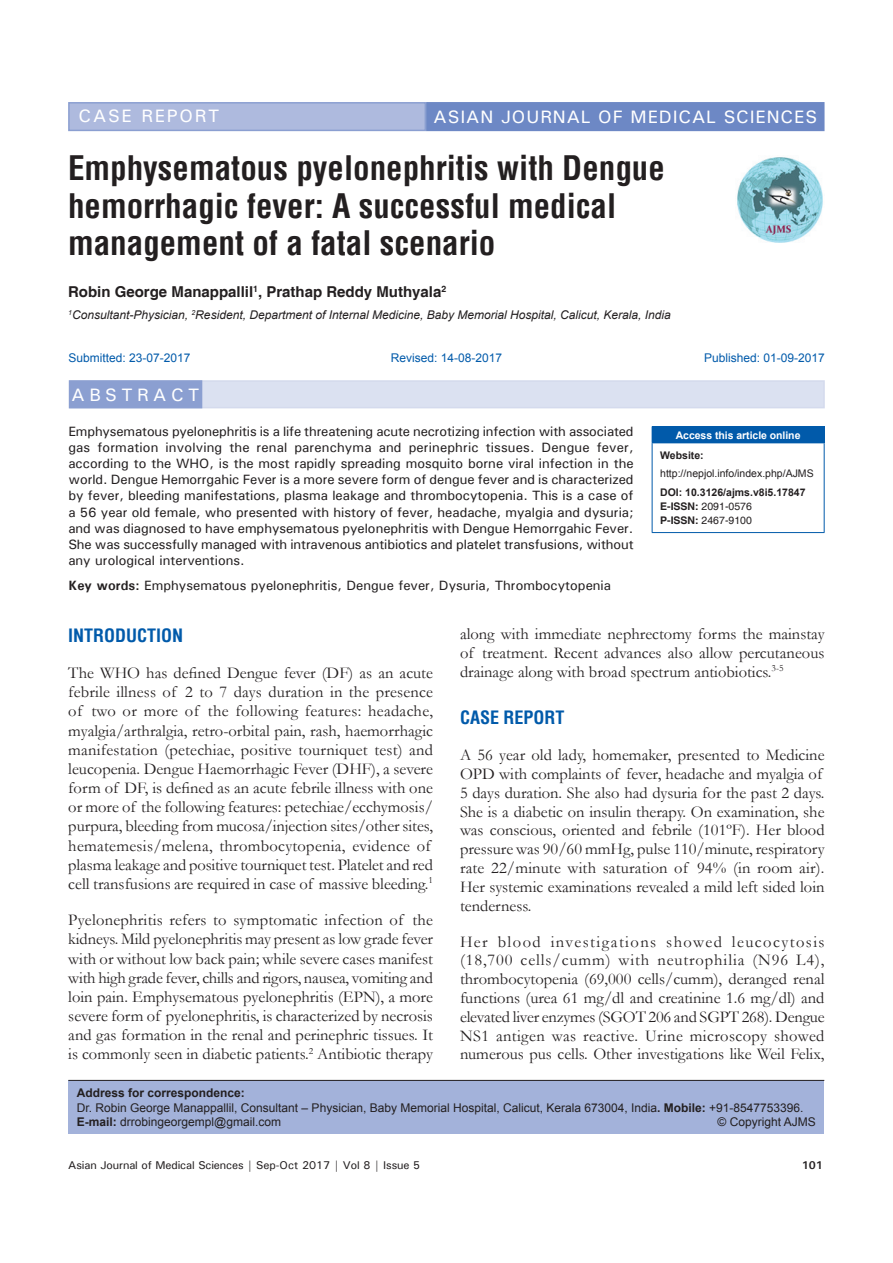
<style>
.page{position:relative;width:893px;height:1263px;background:#fff}
.page>*{position:absolute;margin:0;border:0;box-sizing:border-box;transform-origin:0 0}
.AT{font:700 condensed 33px/37.5px "Helvetica";color:#231f20}
.AH{font:500 18px "Univers";letter-spacing:.05em;color:#fff}
.t1{font:700 condensed 18px "Helvetica";color:#015aaa}
.AH-2{font:500 18px "Univers";letter-spacing:.1em;color:#fff}
.ABSH{font:500 18px "Univers";letter-spacing:.25em;color:#fff}
.TX{font:16.5px/19.2px "Garamond";color:#231f20;text-align:justify}
.AU{font:700 15px "Helvetica";color:#231f20}
.ABS{font:500 13.5px/16.2px "Univers";color:#231f20;text-align:justify}
.KWD{font:500 13.5px "Univers";color:#231f20}
.ADD{font:12px/14.4px "Arial";color:#231f20}
.AFF{font:italic 12px "Arial";color:#231f20}
.HIS_1{font:12px "Arial";color:#015aaa}
.t2{font:500 11.25px "Univers";letter-spacing:-.01em;color:#231f20}
.t3{font:700 11.25px "Univers";color:#231f20}
.t4{font:700 10.5px/14.2px "Arial";color:#231f20}
.t5{font:10.5px/18.8px "Arial";color:#231f20}
.t6{font:700 10.5px "Arial";letter-spacing:-.005em;color:#fff}
.s1{font-weight:700}
.s2{font-family:"Helvetica"}
.s3{font-family:"Helvetica";font-weight:400}
</style>
<div class="page">
<div style="left:69px;top:380px;width:756px;height:28px;background:#dbe1f1"></div>
<div style="left:70px;top:381px;width:132px;height:27px;background:#8b9fd1"></div>
<div style="left:69px;top:380px;width:133px;height:28px;border:2px solid #8b9fd1"></div>
<div style="left:652px;top:427px;width:172px;height:16px;background:#015aaa"></div>
<hr style="left:652px;top:426px;width:172px;height:1px;background:#015aaa">
<svg style="left:824px;top:427px;width:1px;height:15px"></svg>
<hr style="left:652px;top:443px;width:1px;height:89px;background:#015aaa">
<hr style="left:824px;top:443px;width:1px;height:89px;background:#015aaa">
<hr style="left:652px;top:532px;width:172px;height:1px;background:#015aaa">
<img style="left:737px;top:157px;width:86px;height:86px">
<div style="left:69px;top:103px;width:356px;height:27px;background:#aebade"></div>
<div style="left:68px;top:102px;width:358px;height:29px;border:2px solid #8b9fd1"></div>
<div style="left:427px;top:103px;width:397px;height:27px;background:#6d88c5"></div>
<div style="left:426px;top:102px;width:398px;height:29px;border:2px solid #6d88c5"></div>
<div style="left:68px;top:1081px;width:756px;height:53px;background:#a3b2da"></div>
<hr style="left:68px;top:1080px;width:756px;height:1px;background:#231f20">
<p class="AH-2" style="left:79px;top:105px;width:142px">CASE REPORT</p>
<p class="AH" style="left:434px;top:105px;width:385px">ASIAN JOURNAL OF MEDICAL SCIENCES</p>
<p class="AT" style="left:68px;top:149px;width:598px">Emphysematous pyelonephritis with Dengue hemorrhagic fever: A successful medical management of a fatal scenario</p>
<p class="AU" style="left:68px;top:282px;width:380px">Robin George Manappallil<sup>1</sup>, Prathap Reddy Muthyala<sup>2</sup></p>
<p class="AFF" style="left:68px;top:307px;width:604px"><sup>1</sup>Consultant-Physician, <sup>2</sup>Resident, Department of Internal Medicine, Baby Memorial Hospital, Calicut, Kerala, India</p>
<p class="HIS_1" style="left:68px;top:350px;width:124px">Submitted: 23-07-2017</p>
<p class="HIS_1" style="left:391px;top:350px;width:113px">Revised: 14-08-2017</p>
<p class="HIS_1" style="left:704px;top:350px;width:122px">Published: 01-09-2017</p>
<p class="ABSH" style="left:72px;top:383px;width:129px">ABSTRACT</p>
<p class="ABS" style="left:68px;top:423px;width:567px">Emphysematous pyelonephritis is a life threatening acute necrotizing infection with associated gas formation involving the renal parenchyma and perinephric tissues. Dengue fever, according to the WHO, is the most rapidly spreading mosquito borne viral infection in the world. Dengue Hemorrgahic Fever is a more severe form of dengue fever and is characterized by fever, bleeding manifestations, plasma leakage and thrombocytopenia. This is a case of a 56 year old female, who presented with history of fever, headache, myalgia and dysuria; and was diagnosed to have emphysematous pyelonephritis with Dengue Hemorrgahic Fever.<br>She was successfully managed with intravenous antibiotics and platelet transfusions, without any urological interventions.</p>
<p class="KWD" style="left:68px;top:577px;width:544px"><span class="s1">Key words:</span> Emphysematous pyelonephritis, Dengue fever, Dysuria, Thrombocytopenia</p>
<p class="t6" style="left:676px;top:427px;width:126px">Access this article online</p>
<p class="t5" style="left:660px;top:445px;width:155px"><span class="s1">Website: </span>http://nepjol.info/index.php/AJMS</p>
<p class="t4" style="left:660px;top:485px;width:147px">DOI: 10.3126/ajms.v8i5.17847<br><span class="s2">E-ISSN:</span> <span class="s3">2091-0576<br></span><span class="s2">P-ISSN:</span> <span class="s3">2467-9100</span></p>
<h1 class="t1" style="left:68px;top:623px;width:117px">INTRODUCTION</h1>
<p class="TX" style="left:68px;top:663px;width:366px;text-align:left">The WHO has defined Dengue fever (DF) as an acute febrile illness of 2 to 7 days duration in the presence of two or more of the following features: headache, myalgia/arthralgia, retro-orbital pain, rash, haemorrhagic manifestation (petechiae, positive tourniquet test) and leucopenia. Dengue Haemorrhagic Fever (DHF), a severe form of DF, is defined as an acute febrile illness with one or more of the following features: petechiae/ecchymosis/ purpura, bleeding from mucosa/injection sites/other sites, hematemesis/melena, thrombocytopenia, evidence of plasma leakage and positive tourniquet test. Platelet and red cell transfusions are required in case of massive bleeding.<sup>1</sup></p>
<p class="TX" style="left:68px;top:910px;width:366px">Pyelonephritis refers to symptomatic infection of the kidneys. Mild pyelonephritis may present as low grade fever with or without low back pain; while severe cases manifest with high grade fever, chills and rigors, nausea, vomiting and loin pain. Emphysematous pyelonephritis (EPN), a more severe form of pyelonephritis, is characterized by necrosis and gas formation in the renal and perinephric tissues. It is commonly seen in diabetic patients.<sup>2</sup> Antibiotic therapy</p>
<p class="TX" style="left:460px;top:624px;width:366px;line-height:18.8px">along with immediate nephrectomy forms the mainstay of treatment. Recent advances also allow percutaneous drainage along with broad spectrum antiobiotics.<sup>3-5</sup></p>
<h1 class="t1" style="left:460px;top:706px;width:106px">CASE REPORT</h1>
<p class="TX" style="left:460px;top:745px;width:366px;line-height:18.8px;text-align:left">A 56 year old lady, homemaker, presented to Medicine OPD with complaints of fever, headache and myalgia of 5 days duration. She also had dysuria for the past 2 days.<br>She is a diabetic on insulin therapy. On examination, she was conscious, oriented and febrile (101ºF). Her blood pressure was 90/60 mmHg, pulse 110/minute, respiratory rate 22/minute with saturation of 94% (in room air).<br>Her systemic examinations revealed a mild left sided loin tenderness.</p>
<p class="TX" style="left:460px;top:931px;width:366px;line-height:18.8px">Her blood investigations showed leucocytosis (18,700 cells/cumm) with neutrophilia (N96 L4), thrombocytopenia (69,000 cells/cumm), deranged renal functions (urea 61 mg/dl and creatinine 1.6 mg/dl) and elevated liver enzymes (SGOT 206 and SGPT 268). Dengue NS1 antigen was reactive. Urine microscopy showed numerous pus cells. Other investigations like Weil Felix,</p>
<p class="ADD" style="left:77px;top:1086px;width:728px"><span class="s1">Address for correspondence:<br></span>Dr. Robin George Manappallil, Consultant – Physician, Baby Memorial Hospital, Calicut, Kerala 673004, India<span class="s1">. Mobile:</span> +91-8547753396.<br><span class="s1">E-mail:</span> drrobingeorgempl@gmail.com</p>
<p class="ADD" style="left:718px;top:1114px;width:100px">© Copyright AJMS</p>
<p class="t2" style="left:68px;top:1157px;width:353px">Asian Journal of Medical Sciences | Sep-Oct 2017 | Vol 8 | Issue 5</p>
<p class="t3" style="left:802px;top:1157px;width:23px">101</p>
</div>
